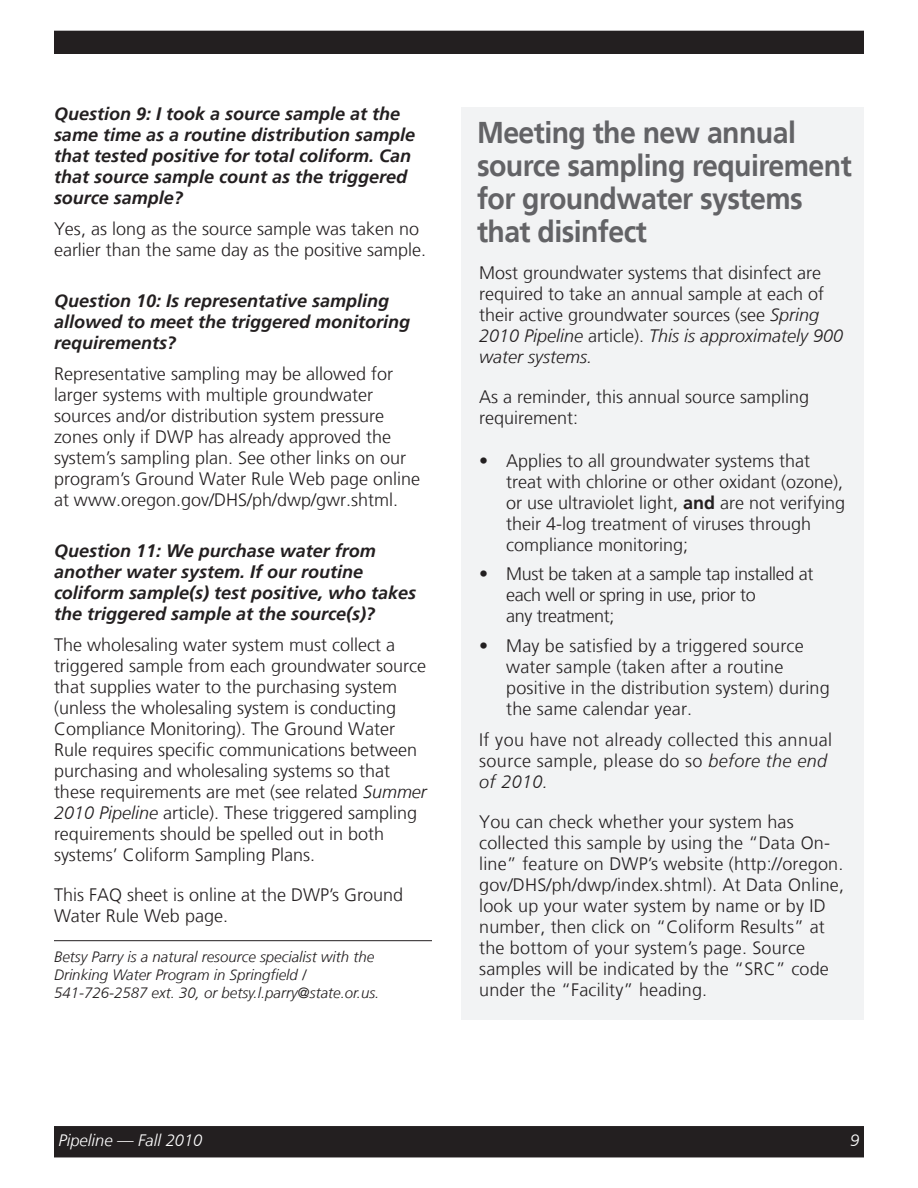
<style>
.page{position:relative;width:918px;height:1188px;background:#fff}
.page>*{position:absolute;margin:0;border:0;box-sizing:border-box;transform-origin:0 0}
.head{font:700 30px/33px "Frutiger LT";letter-spacing:-.02em;color:#636366;scale:.95 1}
.body{font:300 18px/21px "Frutiger LT";color:#231f20}
.boldItalic{font:italic 700 18px/21px "Frutiger LT";color:#231f20}
.bullet{font:300 18px/21px "Frutiger LT";color:#231f20}
.body-2{font:300 18px/21px "Frutiger LT";letter-spacing:.02em;color:#231f20}
.bullet-2{font:300 18px/21px "Frutiger LT";letter-spacing:-.02em;color:#231f20}
.caption_reverse_left{font:italic 300 16.5px "Frutiger LT";color:#fff}
.Caption_reverse_righ{font:italic 300 16.5px "Frutiger LT";color:#fff}
.author{font:italic 300 15px/18px "Frutiger LT";color:#231f20}
.s1{font-style:italic}
.s2{font-weight:700}
</style>
<div class="page">
<div style="left:55px;top:1127px;width:808px;height:30px;background:#231f20"></div>
<div style="left:54px;top:1126px;width:810px;height:31px;border:2px solid #231f20"></div>
<div style="left:55px;top:31px;width:808px;height:22px;background:#231f20"></div>
<div style="left:54px;top:31px;width:810px;height:23px;border:2px solid #231f20"></div>
<hr style="left:54px;top:940px;width:378px;height:1px;background:#231f20">
<div style="left:461px;top:107px;width:403px;height:913px;background:#f2f3f4"></div>
<p class="boldItalic" style="left:54px;top:104px;width:363px">Question 9: I took a source sample at the same time as a routine distribution sample that tested positive for total coliform. Can that source sample count as the triggered source sample?</p>
<p class="body" style="left:54px;top:219px;width:374px">Yes, as long as the source sample was taken no earlier than the same day as the positive sample.</p>
<p class="boldItalic" style="left:54px;top:290px;width:358px">Question 10: Is representative sampling allowed to meet the triggered monitoring requirements?</p>
<p class="body" style="left:54px;top:364px;width:368px">Representative sampling may be allowed for larger systems with multiple groundwater sources and/or distribution system pressure zones only if DWP has already approved the system’s sampling plan. See other links on our program’s Ground Water Rule Web page online at www.oregon.gov/DHS/ph/dwp/gwr.shtml.</p>
<p class="boldItalic" style="left:54px;top:540px;width:364px">Question 11: We purchase water from another water system. If our routine coliform sample(s) test positive, who takes the triggered sample at the source(s)?</p>
<p class="body" style="left:54px;top:634px;width:374px">The wholesaling water system must collect a triggered sample from each groundwater source that supplies water to the purchasing system (unless the wholesaling system is conducting Compliance Monitoring). The Ground Water Rule requires specific communications between purchasing and wholesaling systems so that these requirements are met (see related <span class="s1">Summer 2010 Pipeline</span> article). These triggered sampling requirements should be spelled out in both systems’ Coliform Sampling Plans.</p>
<p class="body" style="left:54px;top:885px;width:351px">This FAQ sheet is online at the DWP’s Ground<br>Water Rule Web page.</p>
<p class="author" style="left:54px;top:948px;width:327px">Betsy Parry is a natural resource specialist with the<br>Drinking Water Program in Springfield /<br>541-726-2587 ext. 30, or betsy.l.parry@state.or.us.</p>
<p class="head" style="left:477px;top:116px;width:396px">Meeting the new annual source sampling requirement for groundwater systems that disinfect</p>
<p class="body" style="left:479px;top:262px;width:366px">Most groundwater systems that disinfect are required to take an annual sample at each of their active groundwater sources (see <span class="s1">Spring 2010 Pipeline</span> article). <span class="s1">This is approximately 900 water systems.</span></p>
<p class="body" style="left:479px;top:387px;width:332px">As a reminder, this annual source sampling requirement:</p>
<p class="bullet" style="left:506px;top:450px;width:341px;text-indent:-27px">• Applies to all groundwater systems that treat with chlorine or other oxidant (ozone), or use ultraviolet light, <span class="s2">and</span> are not verifying their 4-log treatment of viruses through compliance monitoring;</p>
<p class="bullet-2" style="left:506px;top:564px;width:309px;text-indent:-27px">• Must be taken at a sample tap installed at each well or spring in use, prior to<br>any treatment;</p>
<p class="bullet" style="left:506px;top:636px;width:325px;text-indent:-27px">• May be satisfied by a triggered source water sample (taken after a routine positive in the distribution system) during the same calendar year.</p>
<p class="body-2" style="left:479px;top:730px;width:354px">If you have not already collected this annual source sample, please do so <span class="s1">before the end of 2010.</span></p>
<p class="body" style="left:479px;top:812px;width:366px">You can check whether your system has collected this sample by using the “Data On&shy;line” feature on DWP’s website (http://oregon. gov/DHS/ph/dwp/index.shtml). At Data Online, look up your water system by name or by ID number, then click on “Coliform Results” at the bottom of your system’s page. Source samples will be indicated by the “SRC” code under the “Facility” heading.</p>
<p class="caption_reverse_left" style="left:58px;top:1131px;width:145px">Pipeline — Fall 2010</p>
<p class="Caption_reverse_righ" style="left:850px;top:1131px;width:11px">9</p>
</div>
